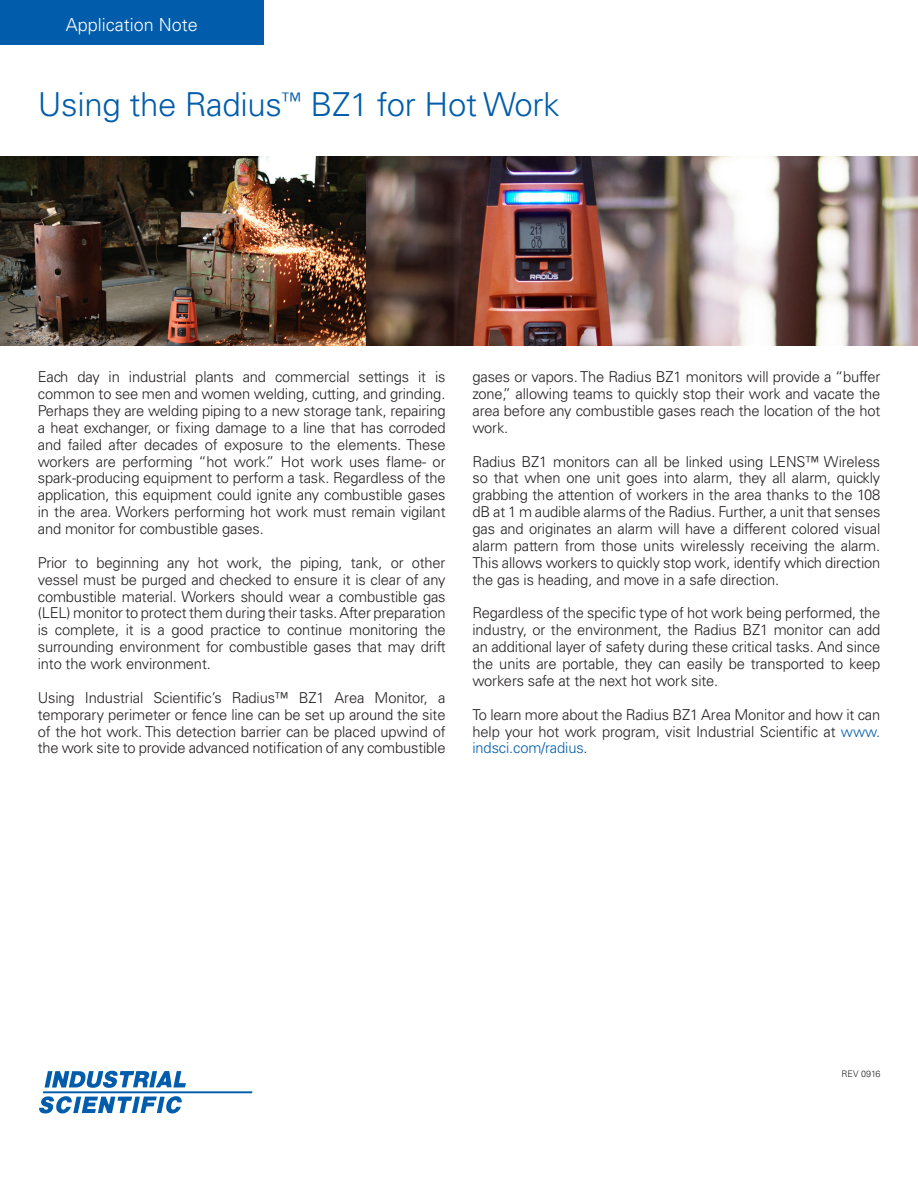
<style>
.page{position:relative;width:918px;height:1188px;background:#fff}
.page>*{position:absolute;margin:0;border:0;box-sizing:border-box;transform-origin:0 0}
.t1{font:300 33px "Univers LT Std";letter-spacing:-.01em;color:#015dab}
.t2{font:300 18px "Univers LT Std";color:#fff}
.t3{font:300 15px/16.8px "Univers LT Std";letter-spacing:-.01em;color:#231f20;text-align:justify}
.Spec_copy{font:300 9px "Univers LT Std";color:#231f20}
.s1{color:#015dab}
</style>
<div class="page">
<img style="left:0;top:156px;width:918px;height:189px">
<div style="left:0;top:0;width:264px;height:44px;background:#015dab"></div>
<svg style="left:39px;top:1071px;width:213px;height:43px"></svg>
<p class="t2" style="left:66px;top:14px;width:134px">Application Note</p>
<p class="t1" style="left:38px;top:84px;width:523px">Using the Radius<sup>™</sup> BZ1 for Hot Work</p>
<p class="t3" style="left:38px;top:369px;width:409px">Each day in industrial plants and commercial settings it is common to see men and women welding, cutting, and grinding.<br>Perhaps they are welding piping to a new storage tank, repairing a heat exchanger, or fixing damage to a line that has corroded and failed after decades of exposure to the elements. These workers are performing “hot work.” Hot work uses flame- or spark-producing equipment to perform a task. Regardless of the application, this equipment could ignite any combustible gases in the area. Workers performing hot work must remain vigilant and monitor for combustible gases.</p>
<p class="t3" style="left:38px;top:554px;width:409px">Prior to beginning any hot work, the piping, tank, or other vessel must be purged and checked to ensure it is clear of any combustible material. Workers should wear a combustible gas (LEL) monitor to protect them during their tasks. After preparation is complete, it is a good practice to continue monitoring the surrounding environment for combustible gases that may drift into the work environment.</p>
<p class="t3" style="left:38px;top:689px;width:409px">Using Industrial Scientific’s Radius™ BZ1 Area Monitor, a temporary perimeter or fence line can be set up around the site of the hot work. This detection barrier can be placed upwind of the work site to provide advanced notification of any combustible</p>
<p class="t3" style="left:472px;top:368px;width:409px">gases or vapors. The Radius BZ1 monitors will provide a “buffer zone,” allowing teams to quickly stop their work and vacate the area before any combustible gases reach the location of the hot work.</p>
<p class="t3" style="left:472px;top:453px;width:409px">Radius BZ1 monitors can all be linked using LENS™ Wireless so that when one unit goes into alarm, they all alarm, quickly grabbing the attention of workers in the area thanks to the 108 dB at 1 m audible alarms of the Radius. Further, a unit that senses gas and originates an alarm will have a different colored visual alarm pattern from those units wirelessly receiving the alarm.<br>This allows workers to quickly stop work, identify which direction the gas is heading, and move in a safe direction.</p>
<p class="t3" style="left:472px;top:605px;width:409px">Regardless of the specific type of hot work being performed, the industry, or the environment, the Radius BZ1 monitor can add an additional layer of safety during these critical tasks. And since the units are portable, they can easily be transported to keep workers safe at the next hot work site.</p>
<p class="t3" style="left:472px;top:706px;width:409px">To learn more about the Radius BZ1 Area Monitor and how it can help your hot work program, visit Industrial Scientific at <span class="s1">www. indsci.com/radius</span>.</p>
<p class="Spec_copy" style="left:842px;top:1069px;width:41px">REV 0916</p>
</div>
